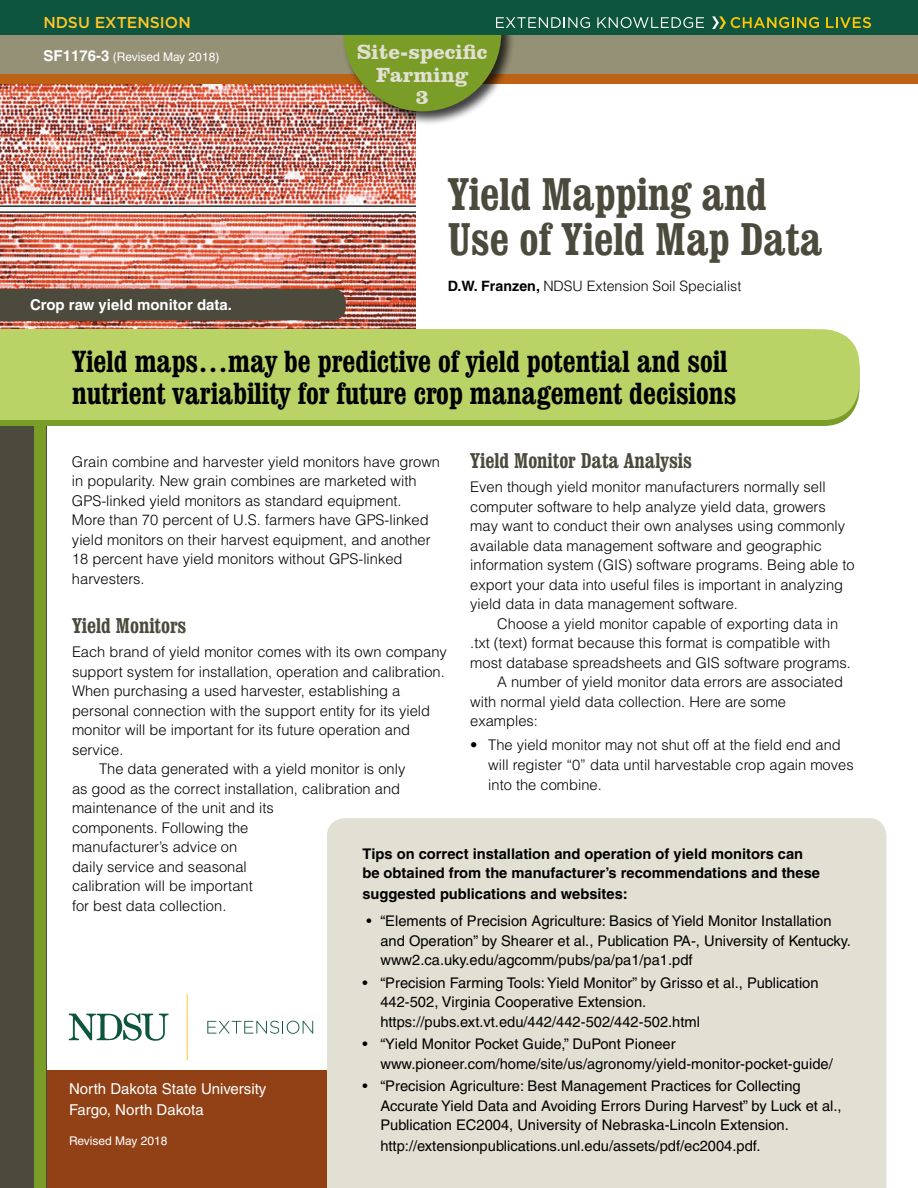
<style>
.page{position:relative;width:918px;height:1188px;background:#fff}
.page>*{position:absolute;margin:0;border:0;box-sizing:border-box;transform-origin:0 0}
.t1{font:700 condensed 45px/45px "Clarendon BT";color:#4b4a3d}
.t2{font:700 condensed 30px/31.5px "Clarendon BT";color:#000}
.t3{font:700 condensed 21px "Clarendon BT";color:#4b4a3d}
.t4{font:700 21px/22.5px "Clarendon BT";color:#e1e0d3;text-align:center}
.t5{font:500 15.75px "Gotham";color:#ffc628}
.t6{font:15px/21px "Helvetica";color:#fff}
.t7{font:700 15px "Helvetica";color:#fff}
.t8{font:300 14.7px/19.5px "Helvetica";color:#000}
.t9{font:14.7px/19.5px "Helvetica";color:#000}
.t10{font:700 14.7px/19.5px "Helvetica";color:#000}
.t11{font:300 14.25px "Helvetica";color:#000}
.t12{font:12px "Helvetica";color:#fff}
.s1{font-weight:700;font-size:15px}
.s2{font-weight:700}
.s3{font-size:15px}
</style>
<div class="page">
<img style="left:0;top:84px;width:416px;height:245px">
<div style="left:45px;top:1070px;width:372px;height:118px;background:#914115"></div>
<div style="left:0;top:411px;width:46px;height:777px;background:#4b4a3d"></div>
<div style="left:34px;top:411px;width:12px;height:777px;background:#7a9d28"></div>
<div style="left:0;top:70px;width:918px;height:14px;background:#bd6215"></div>
<div style="left:0;top:0;width:918px;height:74px;background:#949176"></div>
<div style="left:342px;top:0;width:174px;height:125px;background:#000;opacity:.75"></div>
<div style="left:0;top:335px;width:808px;height:91px;background:#7a9d28"></div>
<div style="left:756px;top:335px;width:104px;height:91px;background:#7a9d28;border-radius:36px"></div>
<div style="left:0;top:329px;width:808px;height:91px;background:#bad367"></div>
<div style="left:756px;top:329px;width:104px;height:91px;background:#bad367;border-radius:36px"></div>
<div style="left:11px;top:289px;width:335px;height:31px;background:#4b4a3d;border-radius:14px"></div>
<div style="left:0;top:289px;width:112px;height:31px;background:#4b4a3d"></div>
<div style="left:327px;top:818px;width:559px;height:370px;background:#e1e0d3"></div>
<div style="left:0;top:0;width:918px;height:34px;background:#0e553f"></div>
<svg style="left:343px;top:17px;width:247px;height:94px"></svg>
<svg style="left:597px;top:17px;width:107px;height:11px"></svg>
<svg style="left:826px;top:17px;width:45px;height:11px"></svg>
<svg style="left:712px;top:16px;width:107px;height:13px"></svg>
<svg style="left:69px;top:1013px;width:100px;height:28px"></svg>
<hr style="left:187px;top:994px;width:1px;height:67px;background:#ffc628">
<svg style="left:207px;top:1021px;width:106px;height:13px"></svg>
<p class="t5" style="left:43px;top:12px;width:149px">NDSU EXTENSION</p>
<p class="t12" style="left:44px;top:50px;width:177px"><span class="s1">SF1176-3</span> (Revised May 2018)</p>
<p class="t7" style="left:30px;top:295px;width:204px">Crop raw yield monitor data.</p>
<h3 class="t4" style="left:357px;top:40px;width:132px">Site-specific<br>Farming<br>3</h3>
<h1 class="t1" style="left:448px;top:171px;width:376px">Yield Mapping and<br>Use of Yield Map Data</h1>
<p class="t11" style="left:448px;top:277px;width:295px"><span class="s2">D.W. Franzen,</span> NDSU Extension Soil Specialist</p>
<h2 class="t2" style="left:72px;top:345px;width:666px">Yield maps…may be predictive of yield potential and soil nutrient variability for future crop management decisions</h2>
<h3 class="t3" style="left:470px;top:448px;width:223px">Yield Monitor Data Analysis</h3>
<p class="t8" style="left:470px;top:477px;width:386px">Even though yield monitor manufacturers normally sell computer software to help analyze yield data, growers may want to conduct their own analyses using commonly available data management software and geographic information system (GIS) software programs. Being able to export your data into useful files is important in analyzing yield data in data management software.</p>
<p class="t8" style="left:497px;top:614px;width:342px">Choose a yield monitor capable of exporting data in</p>
<p class="t8" style="left:470px;top:633px;width:361px">.txt (text) format because this format is compatible with</p>
<p class="t8" style="left:470px;top:653px;width:382px">most database spreadsheets and GIS software programs.</p>
<p class="t8" style="left:497px;top:672px;width:347px">A number of yield monitor data errors are associated</p>
<p class="t8" style="left:470px;top:692px;width:317px">with normal yield data collection. Here are some</p>
<p class="t8" style="left:470px;top:711px;width:69px">examples:</p>
<p class="t8" style="left:488px;top:735px;width:367px;text-indent:-18px">• The yield monitor may not shut off at the field end and will register “0” data until harvestable crop again moves into the combine.</p>
<p class="t8" style="left:72px;top:451px;width:370px">Grain combine and harvester yield monitors have grown in popularity. New grain combines are marketed with GPS-linked yield monitors as standard equipment.<br>More than 70 percent of U.S. farmers have GPS-linked yield monitors on their harvest equipment, and another 18 percent have yield monitors without GPS-linked harvesters.</p>
<h3 class="t3" style="left:72px;top:613px;width:116px">Yield Monitors</h3>
<p class="t8" style="left:72px;top:642px;width:376px">Each brand of yield monitor comes with its own company</p>
<p class="t8" style="left:72px;top:661px;width:374px">support system for installation, operation and calibration.</p>
<p class="t8" style="left:72px;top:681px;width:330px">When purchasing a used harvester, establishing a</p>
<p class="t8" style="left:72px;top:700px;width:360px">personal connection with the support entity for its yield</p>
<p class="t8" style="left:72px;top:720px;width:340px">monitor will be important for its future operation and</p>
<p class="t8" style="left:72px;top:739px;width:53px">service.</p>
<p class="t8" style="left:99px;top:759px;width:308px">The data generated with a yield monitor is only</p>
<p class="t8" style="left:72px;top:778px;width:330px">as good as the correct installation, calibration and</p>
<p class="t8" style="left:72px;top:798px;width:203px">maintenance of the unit and its</p>
<p class="t8" style="left:72px;top:817px;width:178px">components. Following the</p>
<p class="t8" style="left:72px;top:837px;width:167px">manufacturer’s advice on</p>
<p class="t8" style="left:72px;top:856px;width:176px">daily service and seasonal</p>
<p class="t8" style="left:72px;top:876px;width:182px">calibration will be important</p>
<p class="t8" style="left:72px;top:895px;width:156px">for best data collection.</p>
<p class="t10" style="left:362px;top:843px;width:459px">Tips on correct installation and operation of yield monitors can be obtained from the manufacturer’s recommendations and these</p>
<p class="t10" style="left:362px;top:884px;width:267px">suggested publications and websites<span class="s3">:</span></p>
<p class="t9" style="left:380px;top:911px;width:472px;text-indent:-14px">• “Elements of Precision Agriculture: Basics of Yield Monitor Installation and Operation” by Shearer et al., Publication PA-, University of Kentucky. www2.ca.uky.edu/agcomm/pubs/pa/pa1/pa1.pdf</p>
<p class="t9" style="left:380px;top:973px;width:440px;text-indent:-18px">• “Precision Farming Tools:Yield Monitor” by Grisso et al., Publication<br>442-502, Virginia Cooperative Extension. https://pubs.ext.vt.edu/442/442-502/442-502.html</p>
<p class="t9" style="left:380px;top:1034px;width:454px;text-indent:-18px">• “Yield Monitor Pocket Guide,” DuPont Pioneer www.pioneer.com/home/site/us/agronomy/yield-monitor-pocket-guide/</p>
<p class="t9" style="left:380px;top:1076px;width:463px;text-indent:-18px">• “Precision Agriculture: Best Management Practices for Collecting<br>Accurate Yield Data and Avoiding Errors During Harvest” by Luck et al.,<br>Publication EC2004, University of Nebraska-Lincoln Extension.</p>
<p class="t9" style="left:380px;top:1136px;width:382px">http://extensionpublications.unl.edu/assets/pdf/ec2004.pdf.</p>
<p class="t6" style="left:69px;top:1078px;width:199px">North Dakota State University<br>Fargo, North Dakota</p>
<p class="t12" style="left:69px;top:1134px;width:100px">Revised May 2018</p>
</div>
